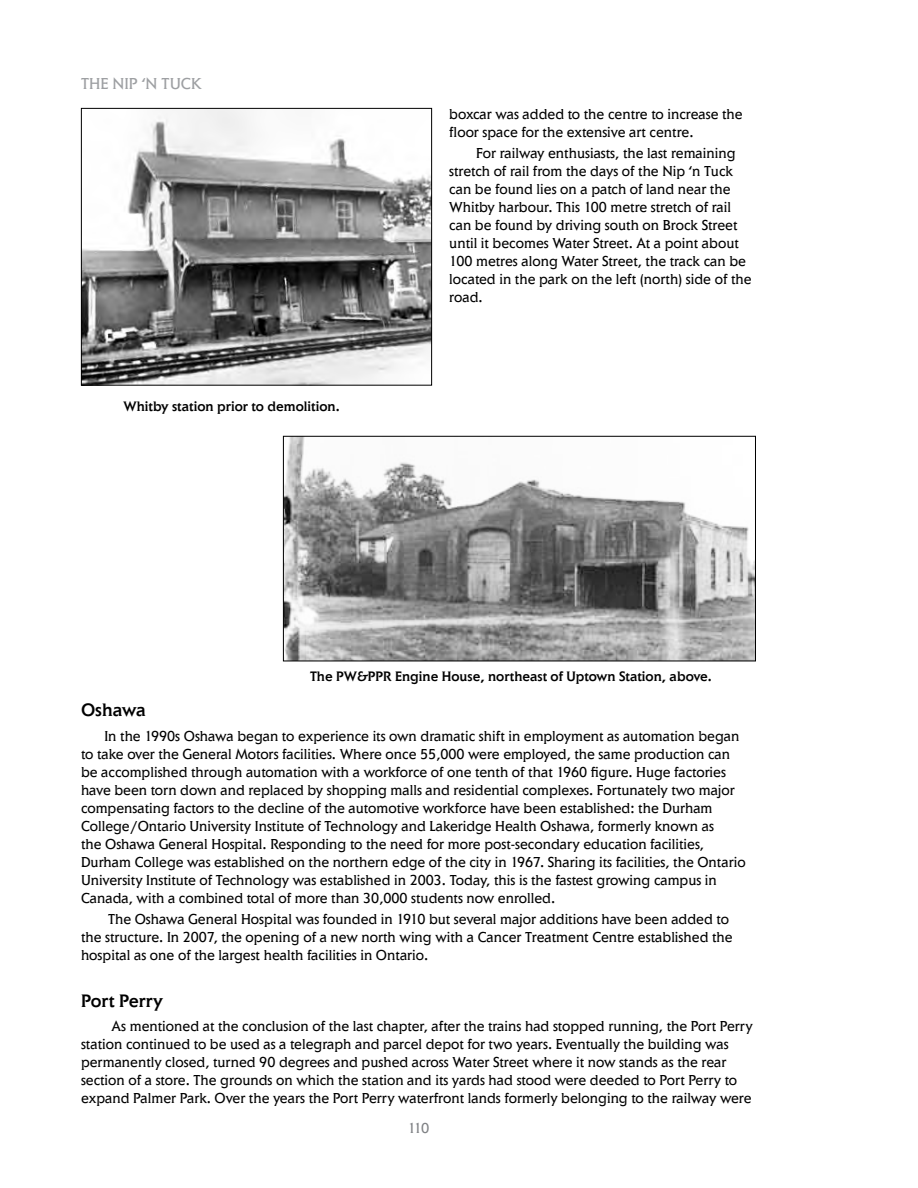
<style>
.page{position:relative;width:918px;height:1188px;background:#fff}
.page>*{position:absolute;margin:0;border:0;box-sizing:border-box;transform-origin:0 0}
.t1{font:500 18.75px "Elan";color:#000;scale:.96 1}
.t2{font:16.5px "Elan";color:#9d9fa2}
.t3{font:15px/18px "Elan";color:#000;scale:.96 1}
.t4{font:15px "Elan";color:#808285}
.t5{font:500 14.25px "Elan";color:#000;scale:.96 1}
</style>
<div class="page">
<img style="left:83px;top:110px;width:347px;height:274px">
<div style="left:81px;top:108px;width:351px;height:278px;border:1px solid #000"></div>
<img style="left:285px;top:438px;width:469px;height:221px">
<div style="left:283px;top:436px;width:473px;height:225px;border:1px solid #000"></div>
<p class="t2" style="left:81px;top:74px;width:122px">THE NIP ‘N TUCK</p>
<p class="t5" style="left:124px;top:398px;width:227px">Whitby station prior to demolition.</p>
<p class="t3" style="left:449px;top:105px;width:307px">boxcar was added to the centre to increase the floor space for the extensive art centre.</p>
<p class="t3" style="left:449px;top:144px;width:316px;text-indent:27px">For railway enthusiasts, the last remaining stretch of rail from the days of the Nip ‘n Tuck can be found lies on a patch of land near the Whitby harbour. This 100 metre stretch of rail can be found by driving south on Brock Street until it becomes Water Street. At a point about 100 metres along Water Street, the track can be located in the park on the left (north) side of the road.</p>
<p class="t5" style="left:310px;top:667px;width:420px">The PW&amp;PPR Engine House, northeast of Uptown Station, above.</p>
<p class="t1" style="left:81px;top:699px;width:69px">Oshawa</p>
<p class="t3" style="left:81px;top:727px;width:694px;text-indent:23px">In the 1990s Oshawa began to experience its own dramatic shift in employment as automation began to take over the General Motors facilities. Where once 55,000 were employed, the same production can be accomplished through automation with a workforce of one tenth of that 1960 figure. Huge factories have been torn down and replaced by shopping malls and residential complexes. Fortunately two major compensating factors to the decline of the automotive workforce have been established: the Durham College/Ontario University Institute of Technology and Lakeridge Health Oshawa, formerly known as<br>the Oshawa General Hospital. Responding to the need for more post-secondary education facilities, Durham College was established on the northern edge of the city in 1967. Sharing its facilities, the Ontario University Institute of Technology was established in 2003. Today, this is the fastest growing campus in Canada, with a combined total of more than 30,000 students now enrolled.</p>
<p class="t3" style="left:81px;top:910px;width:680px;text-indent:27px">The Oshawa General Hospital was founded in 1910 but several major additions have been added to the structure. In 2007, the opening of a new north wing with a Cancer Treatment Centre established the hospital as one of the largest health facilities in Ontario.</p>
<p class="t1" style="left:81px;top:990px;width:87px">Port Perry</p>
<p class="t3" style="left:81px;top:1017px;width:701px;text-indent:31px">As mentioned at the conclusion of the last chapter, after the trains had stopped running, the Port Perry station continued to be used as a telegraph and parcel depot for two years. Eventually the building was permanently closed, turned 90 degrees and pushed across Water Street where it now stands as the rear section of a store. The grounds on which the station and its yards had stood were deeded to Port Perry to expand Palmer Park. Over the years the Port Perry waterfront lands formerly belonging to the railway were</p>
<p class="t4" style="left:408px;top:1119px;width:23px">110</p>
</div>
